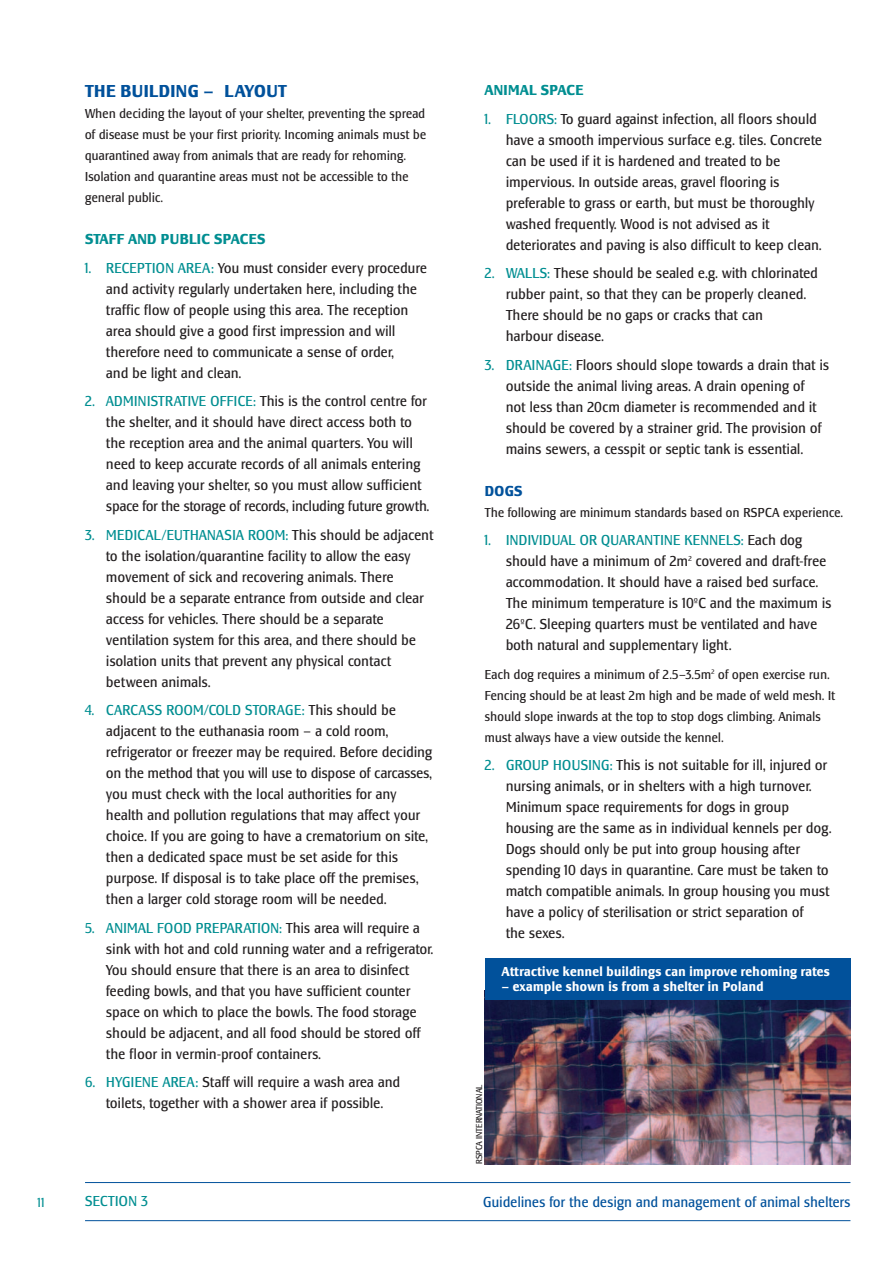
<style>
.page{position:relative;width:893px;height:1263px;background:#fff}
.page>*{position:absolute;margin:0;border:0;box-sizing:border-box;transform-origin:0 0}
.t1{font:700 condensed 18px "Lesmore";letter-spacing:.03em;color:#01519b}
.t2{font:condensed 15px/21px "Lesmore";letter-spacing:.025em;color:#231f20}
.t3{font:condensed 15px "Lesmore";letter-spacing:.025em;color:#01519b}
.t4{font:700 condensed 15px "Lesmore";letter-spacing:.03em;color:#008e91}
.t5{font:condensed 15px "Lesmore";letter-spacing:.025em;color:#008e91}
.t6{font:700 condensed 15px "Lesmore";color:#01519b}
.t7{font:condensed 13.5px/21px "Lesmore";letter-spacing:.025em;color:#231f20}
.t8{font:700 condensed 13.5px "Lesmore";letter-spacing:.03em;color:#fff}
.t9{font:condensed 13.5px "Lesmore";color:#008e91}
.t10{font:condensed 9px "Lesmore";color:#231f20}
.s1{color:#008e91}
</style>
<div class="page">
<hr style="left:85px;top:1182px;width:765px;height:1px;background:#01519b">
<hr style="left:85px;top:1220px;width:765px;height:1px;background:#01519b">
<img style="left:485px;top:1000px;width:365px;height:164px">
<div style="left:485px;top:959px;width:365px;height:41px;background:#01519b"></div>
<p class="t1" style="left:85px;top:81px;width:203px">THE BUILDING – LAYOUT</p>
<p class="t7" style="left:85px;top:103px;width:343px">When deciding the layout of your shelter, preventing the spread of disease must be your first priority. Incoming animals must be quarantined away from animals that are ready for rehoming.<br>Isolation and quarantine areas must not be accessible to the general public.</p>
<p class="t4" style="left:85px;top:230px;width:182px">STAFF AND PUBLIC SPACES</p>
<p class="t2" style="left:106px;top:257px;width:322px;text-indent:-21px"><span class="s1">1. RECEPTION AREA:</span> You must consider every procedure and activity regularly undertaken here, including the traffic flow of people using this area. The reception area should give a good first impression and will therefore need to communicate a sense of order,<br>and be light and clean.</p>
<p class="t2" style="left:106px;top:390px;width:324px;text-indent:-21px"><span class="s1">2. ADMINISTRATIVE OFFICE:</span> This is the control centre for the shelter, and it should have direct access both to the reception area and the animal quarters. You will need to keep accurate records of all animals entering and leaving your shelter, so you must allow sufficient space for the storage of records, including future growth.</p>
<p class="t2" style="left:106px;top:524px;width:329px;text-indent:-21px"><span class="s1">3. MEDICAL/EUTHANASIA ROOM:</span> This should be adjacent to the isolation/quarantine facility to allow the easy movement of sick and recovering animals. There should be a separate entrance from outside and clear access for vehicles. There should be a separate ventilation system for this area, and there should be isolation units that prevent any physical contact between animals.</p>
<p class="t2" style="left:106px;top:699px;width:327px;text-indent:-21px"><span class="s1">4. CARCASS ROOM/COLD STORAGE:</span> This should be adjacent to the euthanasia room – a cold room, refrigerator or freezer may be required. Before deciding on the method that you will use to dispose of carcasses, you must check with the local authorities for any health and pollution regulations that may affect your choice. If you are going to have a crematorium on site, then a dedicated space must be set aside for this purpose. If disposal is to take place off the premises, then a larger cold storage room will be needed.</p>
<p class="t2" style="left:106px;top:917px;width:328px;text-indent:-21px"><span class="s1">5. ANIMAL FOOD PREPARATION:</span> This area will require a sink with hot and cold running water and a refrigerator.<br>You should ensure that there is an area to disinfect feeding bowls, and that you have sufficient counter space on which to place the bowls. The food storage should be adjacent, and all food should be stored off the floor in vermin-proof containers.</p>
<p class="t2" style="left:85px;top:1071px;width:316px;text-align:center"><span class="s1">6. HYGIENE AREA:</span> Staff will require a wash area and toilets, together with a shower area if possible.</p>
<p class="t4" style="left:485px;top:81px;width:100px">ANIMAL SPACE</p>
<p class="t2" style="left:506px;top:108px;width:317px;text-indent:-21px"><span class="s1">1. FLOORS:</span> To guard against infection, all floors should have a smooth impervious surface e.g. tiles. Concrete can be used if it is hardened and treated to be impervious. In outside areas, gravel flooring is preferable to grass or earth, but must be thoroughly washed frequently. Wood is not advised as it deteriorates and paving is also difficult to keep clean.</p>
<p class="t2" style="left:506px;top:262px;width:313px;text-indent:-21px"><span class="s1">2. WALLS:</span> These should be sealed e.g. with chlorinated rubber paint, so that they can be properly cleaned.<br>There should be no gaps or cracks that can<br>harbour disease.</p>
<p class="t2" style="left:506px;top:354px;width:325px;text-indent:-21px"><span class="s1">3. DRAINAGE:</span> Floors should slope towards a drain that is outside the animal living areas. A drain opening of<br>not less than 20cm diameter is recommended and it should be covered by a strainer grid. The provision of mains sewers, a cesspit or septic tank is essential.</p>
<p class="t6" style="left:485px;top:482px;width:39px">DOGS</p>
<p class="t7" style="left:485px;top:501px;width:360px">The following are minimum standards based on RSPCA experience.</p>
<p class="t2" style="left:506px;top:529px;width:327px;text-indent:-21px"><span class="s1">1. INDIVIDUAL OR QUARANTINE KENNELS:</span> Each dog should have a minimum of 2m<sup>2</sup> covered and draft-free accommodation. It should have a raised bed surface.<br>The minimum temperature is 10ºC and the maximum is 26ºC. Sleeping quarters must be ventilated and have both natural and supplementary light.</p>
<p class="t7" style="left:485px;top:663px;width:352px">Each dog requires a minimum of 2.5–3.5m<sup>2</sup> of open exercise run.<br>Fencing should be at least 2m high and be made of weld mesh. It should slope inwards at the top to stop dogs climbing. Animals must always have a view outside the kennel.</p>
<p class="t2" style="left:506px;top:754px;width:327px;text-indent:-21px"><span class="s1">2. GROUP HOUSING:</span> This is not suitable for ill, injured or nursing animals, or in shelters with a high turnover.<br>Minimum space requirements for dogs in group housing are the same as in individual kennels per dog.<br>Dogs should only be put into group housing after spending 10 days in quarantine. Care must be taken to match compatible animals. In group housing you must have a policy of sterilisation or strict separation of<br>the sexes.</p>
<p class="t8" style="left:502px;top:964px;width:330px">Attractive kennel buildings can improve rehoming rates</p>
<p class="t8" style="left:502px;top:979px;width:263px">– example shown is from a shelter in Poland</p>
<p class="t10" style="left:474px;top:1164px;width:81px;rotate:-90deg">RSPCA INTERNATIONAL</p>
<p class="t5" style="left:85px;top:1193px;width:65px">SECTION 3</p>
<p class="t9" style="left:38px;top:1195px;width:8px">11</p>
<p class="t3" style="left:483px;top:1193px;width:369px">Guidelines for the design and management of animal shelters</p>
</div>
